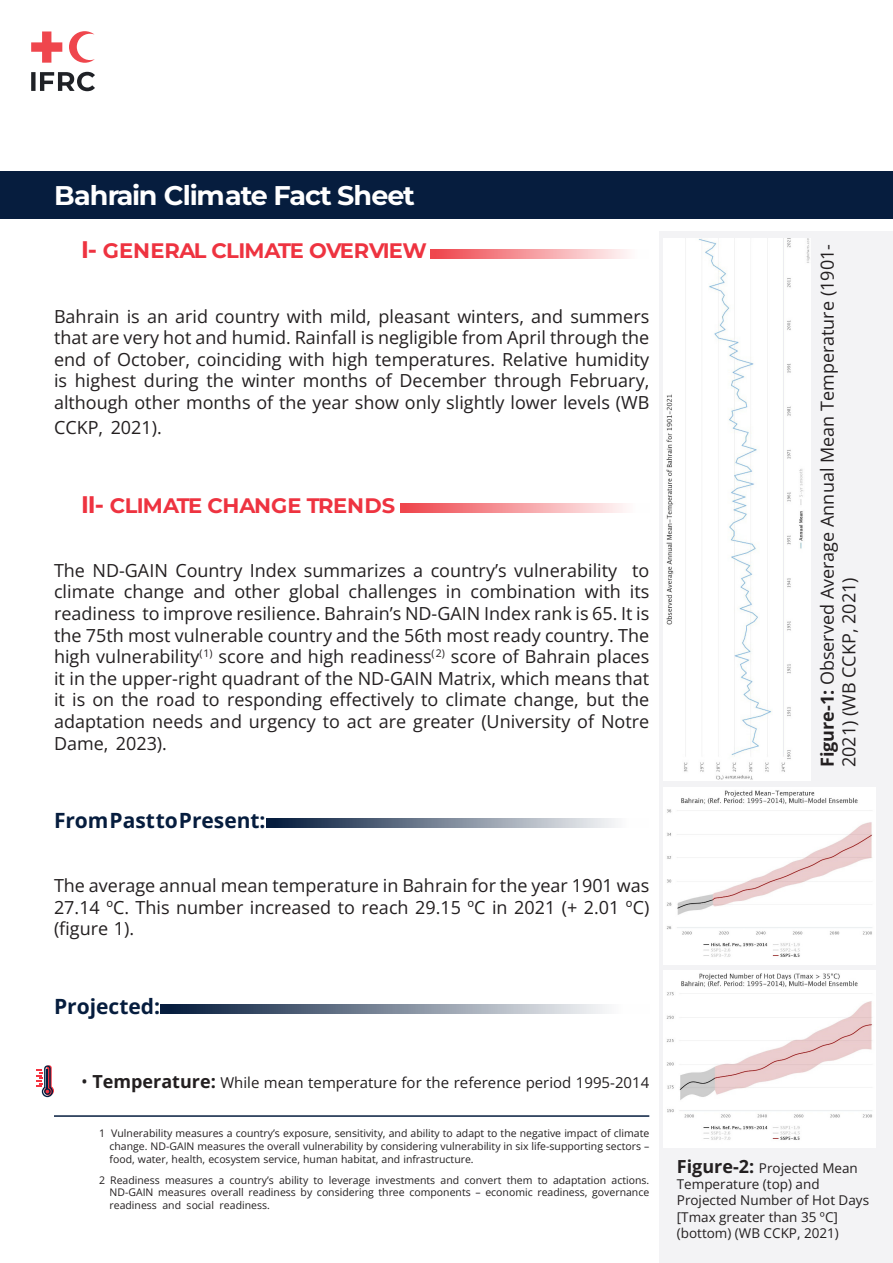
<style>
.page{position:relative;width:893px;height:1263px;background:#fff}
.page>*{position:absolute;margin:0;border:0;box-sizing:border-box;transform-origin:0 0}
.General_Titles{font:100 27px "Montserrat";letter-spacing:-.045em;color:#fff}
.t1{font:100 21px "Montserrat";letter-spacing:-.02em;color:#ee3340}
.from_past_to_present{font:700 21px "Open Sans";color:#061d3e}
.body{font:18px/21.6px "Open Sans";color:#231f20;text-align:justify}
.figures{font:18px/21.6px "Open Sans";color:#231f20}
.t2{font:15px "Open Sans";color:#231f20}
.figures-2{font:13.5px/16.2px "Open Sans";color:#231f20}
.foot_notes{font:10.5px/12.6px "Open Sans";color:#231f20;text-align:justify}
.s1{font-size:24px}
.s2{font-size:18px}
.s3{font-weight:700;font-size:18px}
.s4{font-weight:700}
</style>
<div class="page">
<svg style="left:31px;top:31px;width:31px;height:32px"></svg>
<svg style="left:69px;top:31px;width:26px;height:32px"></svg>
<svg style="left:31px;top:72px;width:64px;height:19px"></svg>
<div style="left:660px;top:232px;width:233px;height:1031px;background:#f3f3f5"></div>
<div style="left:0;top:171px;width:893px;height:47px;background:#061d3e"></div>
<svg style="left:430px;top:249px;width:198px;height:9px;background:#f59a9e"></svg>
<svg style="left:400px;top:503px;width:225px;height:10px;background:#f59b9e"></svg>
<svg style="left:267px;top:818px;width:349px;height:10px;background:#7a8698"></svg>
<svg style="left:160px;top:1004px;width:447px;height:9px;background:#7a8698"></svg>
<hr style="left:54px;top:1115px;width:595px;height:2px;background:#061d3e">
<svg style="left:37px;top:1065px;width:17px;height:32px"></svg>
<img style="left:663px;top:238px;width:147px;height:543px">
<img style="left:663px;top:787px;width:213px;height:177px">
<img style="left:663px;top:970px;width:213px;height:177px">
<p class="General_Titles" style="left:54px;top:178px;width:362px">Bahrain Climate Fact Sheet</p>
<p class="t1" style="left:81px;top:237px;width:347px"><span class="s1">I-</span> GENERAL CLIMATE OVERVIEW</p>
<p class="body" style="left:54px;top:305px;width:597px">Bahrain is an arid country with mild, pleasant winters, and summers that are very hot and humid. Rainfall is negligible from April through the end of October, coinciding with high temperatures. Relative humidity is highest during the winter months of December through February, although other months of the year show only slightly lower levels (WB</p>
<p class="body" style="left:54px;top:416px;width:109px">CCKP, 2021).</p>
<p class="t1" style="left:81px;top:491px;width:316px"><span class="s1">II-</span> CLIMATE CHANGE TRENDS</p>
<p class="body" style="left:54px;top:559px;width:597px">The ND-GAIN Country Index summarizes a country’s vulnerability to climate change and other global challenges in combination with its readiness to improve resilience. Bahrain’s ND-GAIN Index rank is 65. It is the 75th most vulnerable country and the 56th most ready country. The high vulnerability<sup>(</sup> <sup>1)</sup> score and high readiness<sup>(</sup> <sup>2)</sup> score of Bahrain places it in the upper-right quadrant of the ND-GAIN Matrix, which means that it is on the road to responding effectively to climate change, but the adaptation needs and urgency to act are greater (University of Notre Dame, 2023).</p>
<p class="from_past_to_present" style="left:54px;top:806px;width:213px">From Past to Present:</p>
<p class="body" style="left:54px;top:874px;width:597px">The average annual mean temperature in Bahrain for the year 1901 was 27.14 ºC. This number increased to reach 29.15 ºC in 2021 (+ 2.01 ºC) (figure 1).</p>
<p class="from_past_to_present" style="left:54px;top:991px;width:108px">Projected:</p>
<p class="t2" style="left:81px;top:1072px;width:570px"><span class="s2">•</span> <span class="s3">Temperature:</span> While mean temperature for the reference period 1995-2014</p>
<p class="foot_notes" style="left:110px;top:1127px;width:541px;text-indent:-10px">1 Vulnerability measures a country’s exposure, sensitivity, and ability to adapt to the negative impact of climate change. ND-GAIN measures the overall vulnerability by considering vulnerability in six life-supporting sectors – food, water, health, ecosystem service, human habitat, and infrastructure.</p>
<p class="foot_notes" style="left:110px;top:1173px;width:541px;text-indent:-10px">2 Readiness measures a country’s ability to leverage investments and convert them to adaptation actions.<br>ND-GAIN measures overall readiness by considering three components – economic readiness, governance readiness and social readiness.</p>
<p class="figures" style="left:816px;top:767px;width:525px;rotate:-90deg"><span class="s4">Figure-1:</span> Observed Average Annual Mean Temperature (1901-<br>2021) (WB CCKP, 2021)</p>
<p class="figures-2" style="left:677px;top:1160px;width:194px"><span class="s3">Figure-2:</span> Projected Mean<br>Temperature (top) and<br>Projected Number of Hot Days [Tmax greater than 35 ºC] (bottom) (WB CCKP, 2021)</p>
</div>
